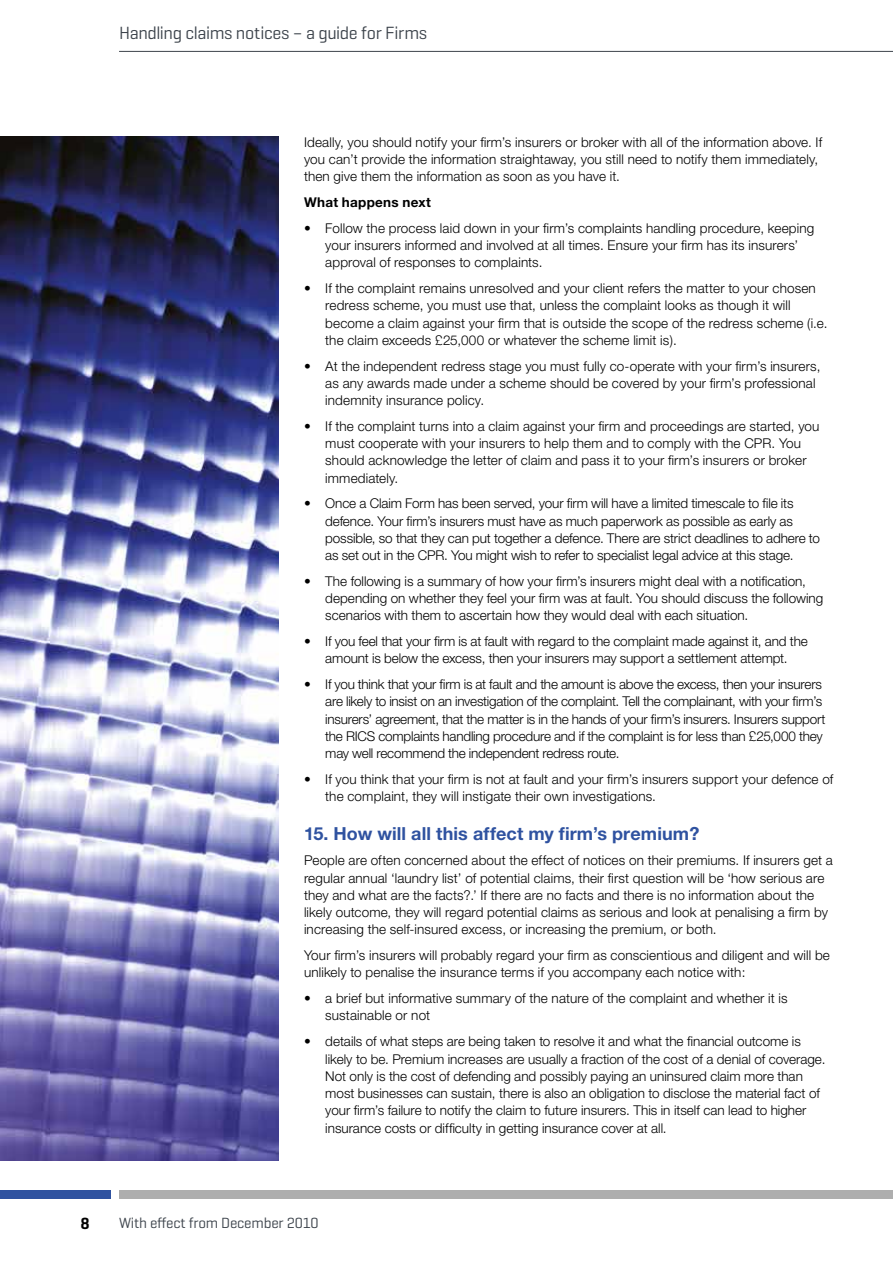
<style>
.page{position:relative;width:893px;height:1263px;background:#fff}
.page>*{position:absolute;margin:0;border:0;box-sizing:border-box;transform-origin:0 0}
.t1{font:700 18px "Helvetica Neue";letter-spacing:.005em;color:#2f52a0}
.t2{font:18px "Geogrotesque";letter-spacing:-.025em;color:#3d444c}
.t3{font:600 16.5px "Geogrotesque";color:#000}
.t4{font:15px "Geogrotesque";letter-spacing:-.01em;color:#3d444c}
.t5{font:300 13.5px/17.2px "Helvetica Neue";color:#000}
.t6{font:700 13.5px "Helvetica Neue";letter-spacing:.02em;color:#000}
</style>
<div class="page">
<div style="left:0;top:1191px;width:111px;height:8px;background:#2f52a0"></div>
<div style="left:119px;top:1191px;width:774px;height:8px;background:#aeaeae"></div>
<hr style="left:119px;top:51px;width:774px;height:1px;background:#3d444c">
<img style="left:0;top:136px;width:279px;height:1025px">
<h1 class="t2" style="left:119px;top:21px;width:310px">Handling claims notices – a guide for Firms</h1>
<p class="t5" style="left:304px;top:133px;width:520px">Ideally, you should notify your firm’s insurers or broker with all of the information above. If you can’t provide the information straightaway, you still need to notify them immediately, then give them the information as soon as you have it.</p>
<p class="t6" style="left:304px;top:194px;width:128px">What happens next</p>
<p class="t5" style="left:325px;top:219px;width:490px;text-indent:-21px">• Follow the process laid down in your firm’s complaints handling procedure, keeping your insurers informed and involved at all times. Ensure your firm has its insurers’ approval of responses to complaints.</p>
<p class="t5" style="left:325px;top:279px;width:504px;text-indent:-21px">• If the complaint remains unresolved and your client refers the matter to your chosen redress scheme, you must use that, unless the complaint looks as though it will become a claim against your firm that is outside the scope of the redress scheme (i.e. the claim exceeds £25,000 or whatever the scheme limit is).</p>
<p class="t5" style="left:325px;top:357px;width:497px;text-indent:-21px">• At the independent redress stage you must fully co-operate with your firm’s insurers, as any awards made under a scheme should be covered by your firm’s professional indemnity insurance policy.</p>
<p class="t5" style="left:325px;top:417px;width:496px;text-indent:-21px">• If the complaint turns into a claim against your firm and proceedings are started, you must cooperate with your insurers to help them and to comply with the CPR. You should acknowledge the letter of claim and pass it to your firm’s insurers or broker immediately.</p>
<p class="t5" style="left:325px;top:495px;width:496px;text-indent:-21px">• Once a Claim Form has been served, your firm will have a limited timescale to file its defence. Your firm’s insurers must have as much paperwork as possible as early as possible, so that they can put together a defence. There are strict deadlines to adhere to as set out in the CPR. You might wish to refer to specialist legal advice at this stage.</p>
<p class="t5" style="left:325px;top:572px;width:500px;text-indent:-21px">• The following is a summary of how your firm’s insurers might deal with a notification, depending on whether they feel your firm was at fault. You should discuss the following scenarios with them to ascertain how they would deal with each situation.</p>
<p class="t5" style="left:304px;top:632px;width:505px;text-align:center">• If you feel that your firm is at fault with regard to the complaint made against it, and the amount is below the excess, then your insurers may support a settlement attempt.</p>
<p class="t5" style="left:325px;top:675px;width:502px;text-indent:-21px">• If you think that your firm is at fault and the amount is above the excess, then your insurers are likely to insist on an investigation of the complaint. Tell the complainant, with your firm’s insurers’ agreement, that the matter is in the hands of your firm’s insurers. Insurers support the RICS complaints handling procedure and if the complaint is for less than £25,000 they may well recommend the independent redress route.</p>
<p class="t5" style="left:325px;top:770px;width:510px;text-indent:-21px">• If you think that your firm is not at fault and your firm’s insurers support your defence of the complaint, they will instigate their own investigations.</p>
<h1 class="t1" style="left:304px;top:822px;width:397px">15. How will all this affect my firm’s premium?</h1>
<p class="t5" style="left:304px;top:852px;width:530px">People are often concerned about the effect of notices on their premiums. If insurers get a regular annual ‘laundry list’ of potential claims, their first question will be ‘how serious are they and what are the facts?.’ If there are no facts and there is no information about the likely outcome, they will regard potential claims as serious and look at penalising a firm by increasing the self-insured excess, or increasing the premium, or both.</p>
<p class="t5" style="left:304px;top:946px;width:527px">Your firm’s insurers will probably regard your firm as conscientious and diligent and will be unlikely to penalise the insurance terms if you accompany each notice with:</p>
<p class="t5" style="left:325px;top:989px;width:464px;text-indent:-21px">• a brief but informative summary of the nature of the complaint and whether it is sustainable or not</p>
<p class="t5" style="left:325px;top:1032px;width:502px;text-indent:-21px">• details of what steps are being taken to resolve it and what the financial outcome is likely to be. Premium increases are usually a fraction of the cost of a denial of coverage.<br>Not only is the cost of defending and possibly paying an uninsured claim more than most businesses can sustain, there is also an obligation to disclose the material fact of your firm’s failure to notify the claim to future insurers. This in itself can lead to higher insurance costs or difficulty in getting insurance cover at all.</p>
<p class="t3" style="left:81px;top:1213px;width:11px">8</p>
<p class="t4" style="left:119px;top:1214px;width:201px">With effect from December 2010</p>
</div>
